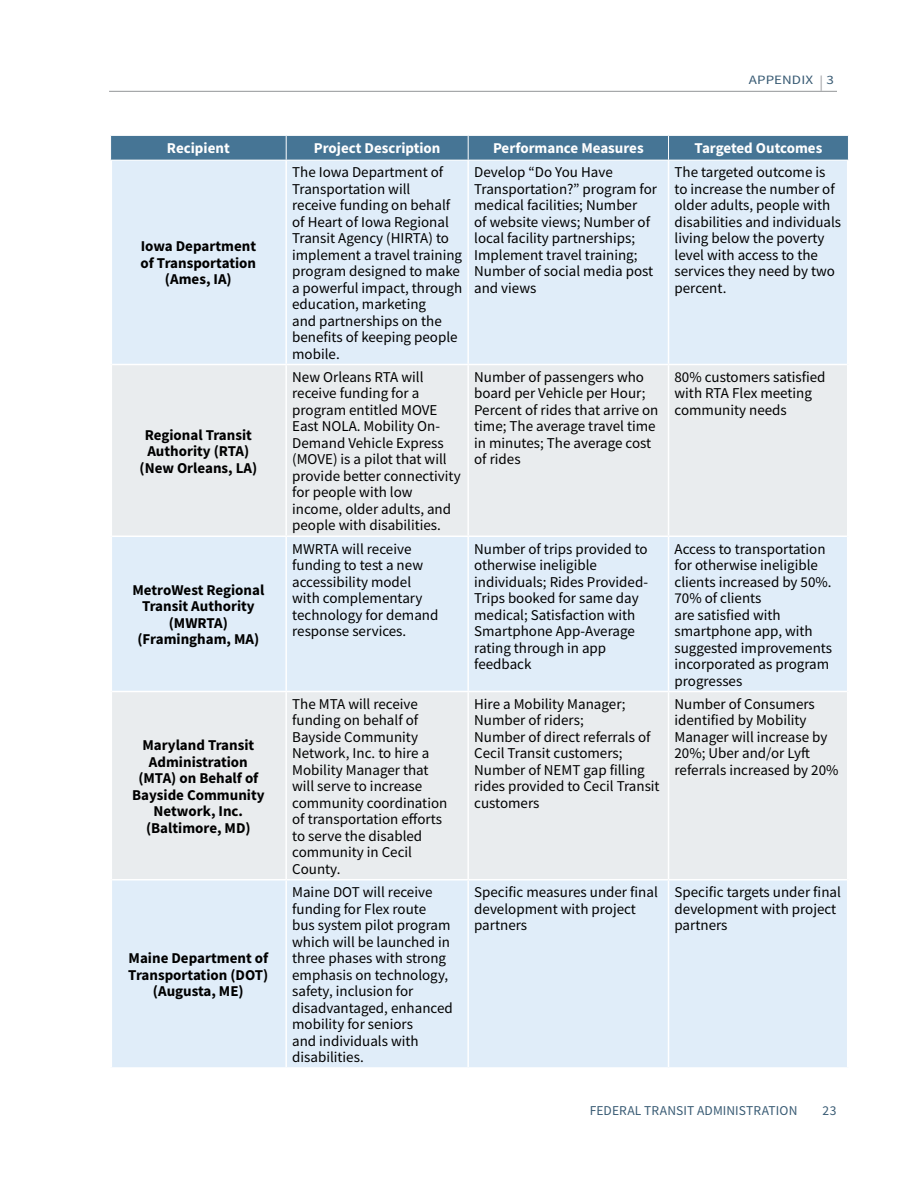
<style>
.page{position:relative;width:918px;height:1188px;background:#fff}
.page>*{position:absolute;margin:0;border:0;box-sizing:border-box;transform-origin:0 0}
.Table_body_text{font:15px/16.5px "Source Sans Pro";color:#000}
.Table_body_text-2{font:700 15px/16.5px "Source Sans Pro";color:#000;text-align:center}
.Table_headers{font:700 15px "Source Sans Pro";color:#fff}
.t1{font:13.5px "Source Sans Pro";letter-spacing:.005em;color:#395b74}
.t2{font:12.75px "Source Sans Pro";letter-spacing:.005em;color:#395b74;scale:1.18 1}
.s1{font-size:15.3px;color:#a7a9ac}
</style>
<div class="page">
<hr style="left:109px;top:91px;width:728px;height:1px;background:#939598">
<div style="left:112px;top:161px;width:735px;height:906px;background:#e0edf9"></div>
<svg style="left:112px;top:365px;width:735px;height:514px;background:#e6ecf1"></svg>
<hr style="left:285px;top:160px;width:2px;height:204px;background:#fff">
<hr style="left:467px;top:160px;width:2px;height:204px;background:#fff">
<hr style="left:668px;top:160px;width:1px;height:204px;background:#fff">
<hr style="left:112px;top:364px;width:174px;height:1px;background:#fff">
<hr style="left:286px;top:364px;width:182px;height:1px;background:#fff">
<hr style="left:285px;top:365px;width:2px;height:171px;background:#fff">
<hr style="left:468px;top:364px;width:201px;height:1px;background:#fff">
<hr style="left:467px;top:365px;width:2px;height:171px;background:#fff">
<hr style="left:669px;top:364px;width:178px;height:1px;background:#fff">
<hr style="left:668px;top:365px;width:1px;height:171px;background:#fff">
<hr style="left:112px;top:536px;width:174px;height:1px;background:#fff">
<hr style="left:286px;top:536px;width:182px;height:1px;background:#fff">
<hr style="left:285px;top:537px;width:2px;height:154px;background:#fff">
<hr style="left:468px;top:536px;width:201px;height:1px;background:#fff">
<hr style="left:467px;top:537px;width:2px;height:154px;background:#fff">
<hr style="left:669px;top:536px;width:178px;height:1px;background:#fff">
<hr style="left:668px;top:537px;width:1px;height:154px;background:#fff">
<hr style="left:112px;top:691px;width:174px;height:1px;background:#fff">
<hr style="left:286px;top:691px;width:182px;height:1px;background:#fff">
<hr style="left:285px;top:692px;width:2px;height:187px;background:#fff">
<hr style="left:468px;top:691px;width:201px;height:1px;background:#fff">
<hr style="left:467px;top:692px;width:2px;height:187px;background:#fff">
<hr style="left:669px;top:691px;width:178px;height:1px;background:#fff">
<hr style="left:668px;top:692px;width:1px;height:187px;background:#fff">
<hr style="left:112px;top:879px;width:174px;height:1px;background:#fff">
<hr style="left:286px;top:879px;width:182px;height:1px;background:#fff">
<hr style="left:285px;top:880px;width:2px;height:187px;background:#fff">
<hr style="left:468px;top:879px;width:201px;height:1px;background:#fff">
<hr style="left:467px;top:880px;width:2px;height:187px;background:#fff">
<hr style="left:669px;top:879px;width:178px;height:1px;background:#fff">
<hr style="left:668px;top:880px;width:1px;height:187px;background:#fff">
<svg style="left:110px;top:135px;width:739px;height:25px;background:#507d9b"></svg>
<p class="t2" style="left:749px;top:72px;width:74px">APPENDIX <span class="s1">|</span> 3</p>
<h2 class="Table_headers" style="left:167px;top:138px;width:64px">Recipient</h2>
<h2 class="Table_headers" style="left:314px;top:138px;width:128px">Project Description</h2>
<h2 class="Table_headers" style="left:493px;top:138px;width:152px">Performance Measures</h2>
<h2 class="Table_headers" style="left:695px;top:138px;width:129px">Targeted Outcomes</h2>
<p class="Table_body_text-2" style="left:141px;top:238px;width:117px">Iowa Department of Transportation (Ames, IA)</p>
<p class="Table_body_text-2" style="left:145px;top:426px;width:109px;text-align:left">Regional Transit<br>Authority (RTA)</p>
<p class="Table_body_text-2" style="left:140px;top:459px;width:119px">(New Orleans, LA)</p>
<p class="Table_body_text-2" style="left:132px;top:581px;width:133px">MetroWest Regional<br>Transit Authority (MWRTA) (Framingham, MA)</p>
<p class="Table_body_text-2" style="left:132px;top:737px;width:134px">Maryland Transit<br>Administration (MTA) on Behalf of<br>Bayside Community<br>Network, Inc. (Baltimore, MD)</p>
<p class="Table_body_text-2" style="left:128px;top:950px;width:142px">Maine Department of<br>Transportation (DOT) (Augusta, ME)</p>
<p class="Table_body_text" style="left:292px;top:164px;width:153px">The Iowa Department of<br>Transportation will</p>
<p class="Table_body_text" style="left:292px;top:197px;width:171px">receive funding on behalf of Heart of Iowa Regional<br>Transit Agency (HIRTA) to implement a travel training program designed to make a powerful impact, through education, marketing</p>
<p class="Table_body_text" style="left:292px;top:312px;width:167px">and partnerships on the benefits of keeping people mobile.</p>
<p class="Table_body_text" style="left:474px;top:164px;width:184px">Develop “Do You Have<br>Transportation?” program for medical facilities; Number</p>
<p class="Table_body_text" style="left:474px;top:213px;width:181px">of website views; Number of local facility partnerships;<br>Implement travel training;<br>Number of social media post and views</p>
<p class="Table_body_text" style="left:675px;top:164px;width:168px">The targeted outcome is to increase the number of older adults, people with disabilities and individuals living below the poverty level with access to the services they need by two percent.</p>
<p class="Table_body_text" style="left:292px;top:368px;width:170px">New Orleans RTA will receive funding for a program entitled MOVE<br>East NOLA. Mobility On-<br>Demand Vehicle Express (MOVE) is a pilot that will provide better connectivity for people with low income, older adults, and people with disabilities.</p>
<p class="Table_body_text" style="left:474px;top:368px;width:186px">Number of passengers who board per Vehicle per Hour;<br>Percent of rides that arrive on time; The average travel time in minutes; The average cost of rides</p>
<p class="Table_body_text" style="left:675px;top:368px;width:153px">80% customers satisfied with RTA Flex meeting community needs</p>
<p class="Table_body_text" style="left:292px;top:540px;width:148px">MWRTA will receive funding to test a new accessibility model with complementary technology for demand response services.</p>
<p class="Table_body_text" style="left:474px;top:540px;width:175px">Number of trips provided to otherwise ineligible</p>
<p class="Table_body_text" style="left:474px;top:573px;width:175px">individuals; Rides Provided-<br>Trips booked for same day medical; Satisfaction with<br>Smartphone App-Average rating through in app feedback</p>
<p class="Table_body_text" style="left:292px;top:695px;width:157px">The MTA will receive funding on behalf of<br>Bayside Community<br>Network, Inc. to hire a<br>Mobility Manager that will serve to increase community coordination of transportation efforts to serve the disabled community in Cecil<br>County.</p>
<p class="Table_body_text" style="left:474px;top:695px;width:153px">Hire a Mobility Manager;<br>Number of riders;</p>
<p class="Table_body_text" style="left:474px;top:728px;width:178px">Number of direct referrals of<br>Cecil Transit customers;</p>
<p class="Table_body_text" style="left:474px;top:761px;width:187px">Number of NEMT gap filling rides provided to Cecil Transit customers</p>
<p class="Table_body_text" style="left:675px;top:540px;width:159px">Access to transportation for otherwise ineligible clients increased by 50%.<br>70% of clients</p>
<p class="Table_body_text" style="left:675px;top:606px;width:159px">are satisfied with smartphone app, with suggested improvements incorporated as program progresses</p>
<p class="Table_body_text" style="left:675px;top:695px;width:166px">Number of Consumers identified by Mobility<br>Manager will increase by<br>20%; Uber and/or Lyft referrals increased by 20%</p>
<p class="Table_body_text" style="left:292px;top:884px;width:160px">Maine DOT will receive funding for Flex route bus system pilot program which will be launched in three phases with strong emphasis on technology, safety, inclusion for</p>
<p class="Table_body_text" style="left:292px;top:999px;width:162px">disadvantaged, enhanced mobility for seniors</p>
<p class="Table_body_text" style="left:292px;top:1032px;width:128px">and individuals with disabilities.</p>
<p class="Table_body_text" style="left:474px;top:884px;width:185px">Specific measures under final development with project partners</p>
<p class="Table_body_text" style="left:675px;top:884px;width:168px">Specific targets under final development with project partners</p>
<p class="t1" style="left:590px;top:1101px;width:209px">FEDERAL TRANSIT ADMINISTRATION</p>
<p class="t1" style="left:823px;top:1101px;width:15px">23</p>
</div>
